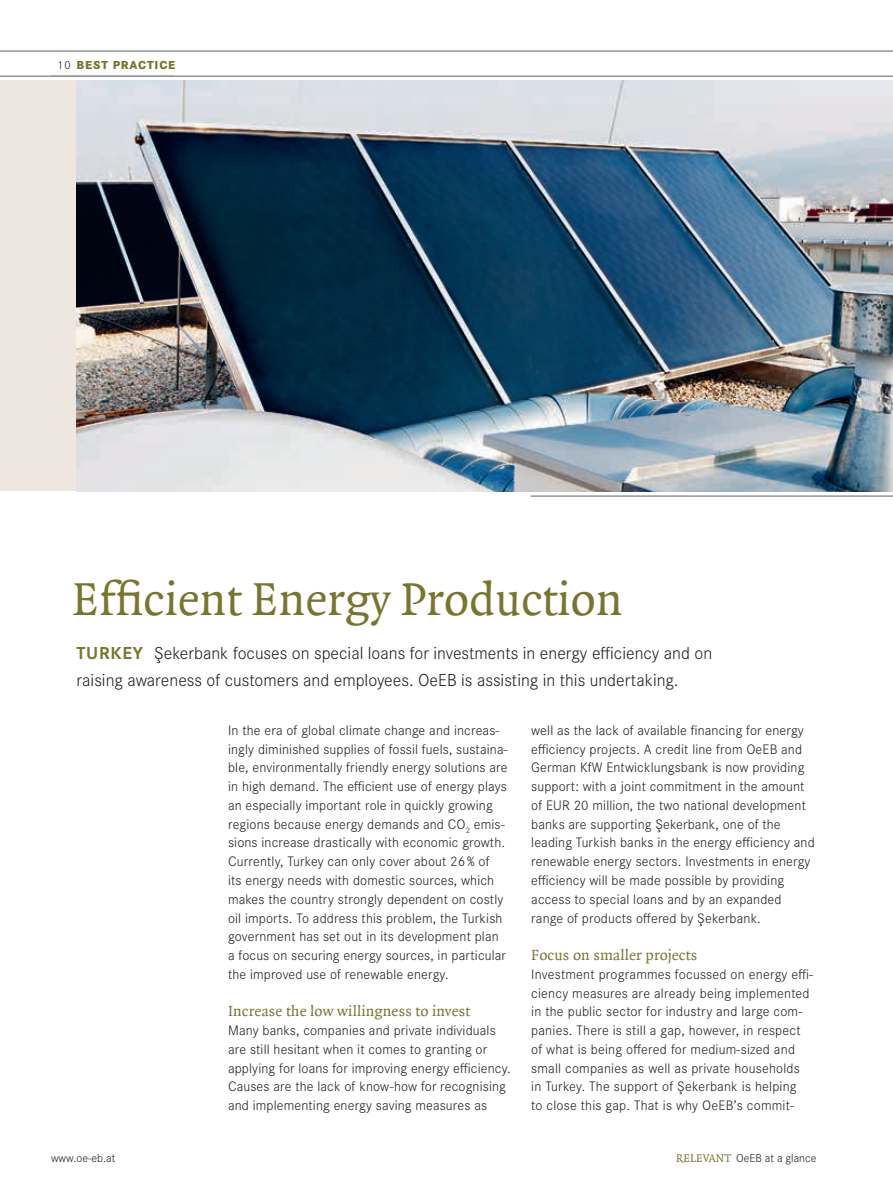
<style>
.page{position:relative;width:893px;height:1191px;background:#fff}
.page>*{position:absolute;margin:0;border:0;box-sizing:border-box;transform-origin:0 0}
.t1{font:49.5px "Quadraat";color:#78752e}
.t2{font:300 18px/27px "Corporate S";color:#231f20}
.t3{font:15.75px "Quadraat";letter-spacing:.01em;color:#78752e}
.t4{font:300 14.25px/18.8px "Corporate S";letter-spacing:.01em;color:#231f20}
.t5{font:300 12px "Corporate S";color:#231f20}
.t6{font:800 12px "Corporate S";color:#78752e}
.s1{font-weight:300;color:#231f20}
.s2{font-weight:700;color:#78752e}
.s3{font-family:"Quadraat";font-weight:400;color:#78752e}
</style>
<div class="page">
<hr style="left:0;top:50px;width:893px;height:2px;background:#939598">
<hr style="left:531px;top:495px;width:362px;height:2px;background:#939598">
<div style="left:0;top:81px;width:893px;height:410px;background:#ede7df"></div>
<hr style="left:0;top:75px;width:893px;height:2px;background:#939598">
<img style="left:77px;top:81px;width:816px;height:410px">
<p class="t6" style="left:58px;top:55px;width:64px"><span class="s1">10</span> BEST PRACTIC</p>
<p class="t6" style="left:168px;top:55px;width:9px">E</p>
<h1 class="t1" style="left:72px;top:573px;width:552px">Efficient Energy Production</h1>
<p class="t2" style="left:77px;top:639px;width:637px"><span class="s2">TURKEY</span> Şekerbank focuses on special loans for investments in energy efficiency and on raising awareness of customers and employees. OeEB is assisting in this undertaking.</p>
<p class="t4" style="left:228px;top:720px;width:281px">In the era of global climate change and increas&shy;ingly diminished supplies of fossil fuels, sustaina&shy;ble, environmentally friendly energy solutions are in high demand. The efficient use of energy plays an especially important role in quickly growing regions because energy demands and CO<sub>2</sub> emis&shy;sions increase drastically with economic growth.<br>Currently, Turkey can only cover about 26 % of<br>its energy needs with domestic sources, which makes the country strongly dependent on costly oil imports. To address this problem, the Turkish government has set out in its development plan a focus on securing energy sources, in particular the improved use of renewable energy.</p>
<p class="t3" style="left:228px;top:1003px;width:244px">Increase the low willingness to invest</p>
<p class="t4" style="left:228px;top:1020px;width:284px">Many banks, companies and private individuals are still hesitant when it comes to granting or applying for loans for improving energy efficiency.<br>Causes are the lack of know-how for recognising and implementing energy saving measures as</p>
<p class="t4" style="left:531px;top:720px;width:285px">well as the lack of available financing for energy efficiency projects. A credit line from OeEB and German KfW Entwicklungsbank is now providing support: with a joint commitment in the amount of EUR 20 million, the two national development banks are supporting Şekerbank, one of the leading Turkish banks in the energy efficiency and renewable energy sectors. Investments in energy efficiency will be made possible by providing access to special loans and by an expanded range of products offered by Şekerbank.</p>
<p class="t3" style="left:531px;top:946px;width:168px">Focus on smaller projects</p>
<p class="t4" style="left:531px;top:963px;width:284px">Investment programmes focussed on energy effi&shy;ciency measures are already being implemented in the public sector for industry and large com&shy;panies. There is still a gap, however, in respect of what is being offered for medium-sized and small companies as well as private households in Turkey. The support of Şekerbank is helping<br>to close this gap. That is why OeEB’s commit-</p>
<p class="t5" style="left:51px;top:1149px;width:66px">www.oe-eb.at</p>
<p class="t5" style="left:676px;top:1149px;width:142px"><span class="s3">Relevant</span> OeEB at a glance</p>
</div>
